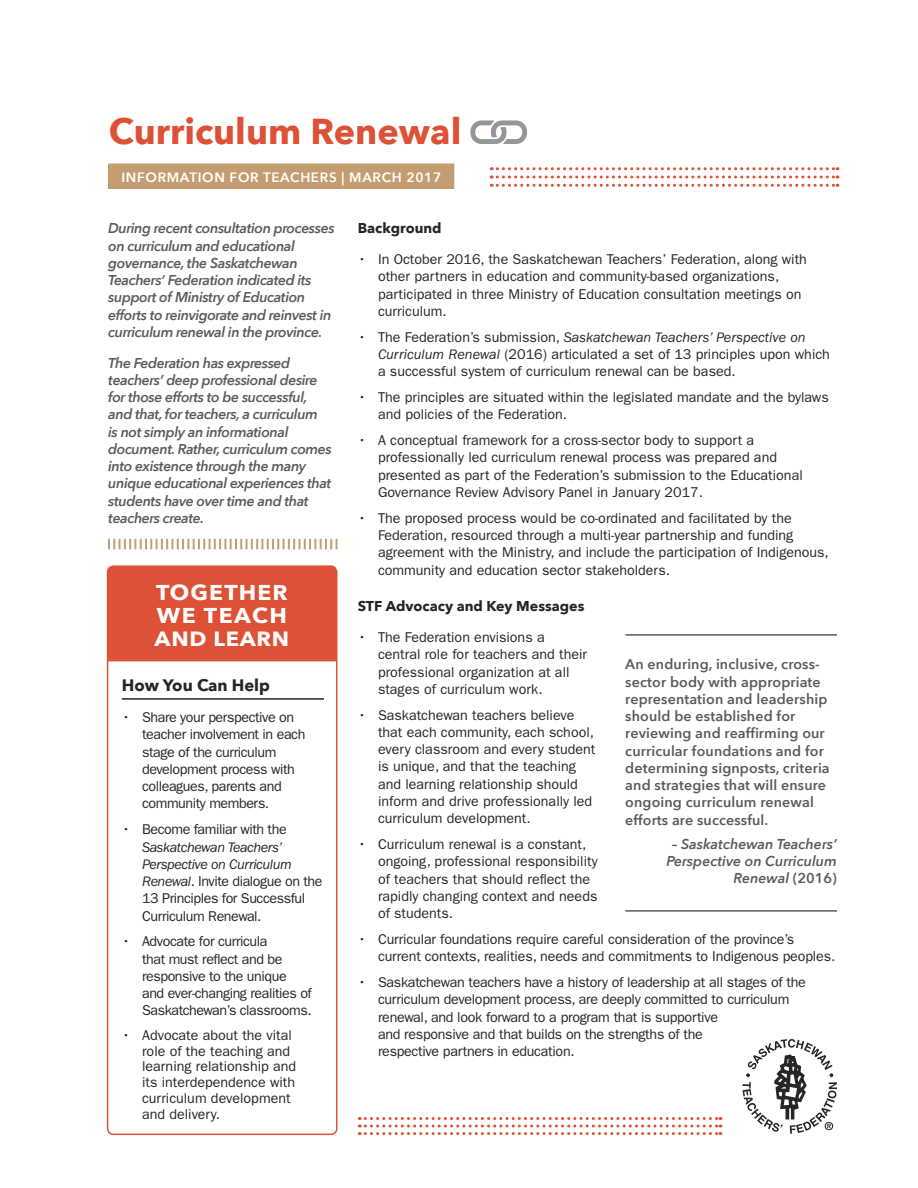
<style>
.page{position:relative;width:918px;height:1188px;background:#fff}
.page>*{position:absolute;margin:0;border:0;box-sizing:border-box;transform-origin:0 0}
.t1{font:700 36px "Avenir Next";color:#dd5236}
.t2{font:700 21.45px/23px "Avenir Next";letter-spacing:.05em;color:#fff;scale:1.07 1}
.t3{font:700 20.55px "Avenir Next";letter-spacing:.035em;color:#fff;scale:1.07 1}
.t4{font:700 16.5px "Avenir Next";color:#262527}
.t5{font:14.25px/17.2px "ITC Franklin Gothic Std";color:#262527}
.bold_italic_paragrap{font:italic 600 14.25px/17.2px "Avenir Next";letter-spacing:-.03em;color:#575c5e}
.t6{font:14.25px/17.2px "ITC Franklin Gothic Std";letter-spacing:-.03em;color:#262527}
.bold_italic_paragrap-2{font:600 14.25px/17.2px "Avenir Next";letter-spacing:.01em;color:#575c5e}
.t7{font:14.25px/17.2px "ITC Franklin Gothic Std";letter-spacing:-.02em;color:#262527}
.bold_italic_paragrap-3{font:italic 600 14.25px/17.2px "Avenir Next";color:#575c5e;text-align:right}
.t8{font:700 14.25px "Avenir Next";color:#262527}
.t9{font:600 13.5px "Avenir Next";letter-spacing:.05em;color:#fff}
.s1{font-style:italic}
.s2{font-style:normal}
</style>
<div class="page">
<svg style="left:491px;top:167px;width:347px;height:3px"></svg>
<svg style="left:491px;top:176px;width:347px;height:11px"></svg>
<div style="left:108px;top:163px;width:346px;height:26px;background:#c39d70"></div>
<svg style="left:470px;top:120px;width:57px;height:24px"></svg>
<svg style="left:108px;top:539px;width:229px;height:10px"></svg>
<svg style="left:742px;top:1039px;width:95px;height:95px"></svg>
<svg style="left:359px;top:1117px;width:362px;height:18px"></svg>
<hr style="left:625px;top:634px;width:212px;height:2px;background:#575c5e">
<hr style="left:625px;top:910px;width:212px;height:2px;background:#575c5e">
<svg style="left:106px;top:659px;width:232px;height:477px"></svg>
<div style="left:107px;top:565px;width:230px;height:95px;background:#dd5236"></div>
<p class="t1" style="left:109px;top:100px;width:354px">Curriculum Renewal</p>
<h1 class="t9" style="left:122px;top:166px;width:321px">INFORMATION FOR TEACHERS | MARCH 2017</h1>
<p class="bold_italic_paragrap" style="left:108px;top:219px;width:228px">During recent consultation processes on curriculum and educational governance, the Saskatchewan Teachers’ Federation indicated its support of Ministry of Education efforts to reinvigorate and reinvest in curriculum renewal in the province.</p>
<p class="bold_italic_paragrap" style="left:108px;top:354px;width:225px">The Federation has expressed teachers’ deep professional desire for those efforts to be successful, and that, for teachers, a curriculum<br>is not simply an informational document. Rather, curriculum comes into existence through the many unique educational experiences that students have over time and that teachers create.</p>
<p class="t2" style="left:156px;top:581px;width:124px">TOGETHER<br>WE TEACH</p>
<p class="t3" style="left:155px;top:621px;width:127px">AND LEARN</p>
<h2 class="t4" style="left:122px;top:671px;width:150px">How You Can Help</h2>
<p class="t6" style="left:142px;top:709px;width:165px;text-indent:-20px">• Share your perspective on teacher involvement in each stage of the curriculum development process with colleagues, parents and community members.</p>
<p class="t6" style="left:142px;top:821px;width:182px;text-indent:-20px">• Become familiar with the<br><span class="s1">Saskatchewan Teachers’<br>Perspective on Curriculum<br>Renewal</span>. Invite dialogue on the<br>13 Principles for Successful<br>Curriculum Renewal.</p>
<p class="t6" style="left:142px;top:933px;width:171px;text-indent:-20px">• Advocate for curricula<br>that must reflect and be responsive to the unique and ever-changing realities of<br>Saskatchewan’s classrooms.</p>
<p class="t5" style="left:142px;top:1027px;width:156px;line-height:15.8px;text-indent:-20px">• Advocate about the vital role of the teaching and learning relationship and its interdependence with curriculum development and delivery.</p>
<h3 class="t8" style="left:358px;top:216px;width:85px">Background</h3>
<p class="t5" style="left:378px;top:251px;width:430px;text-indent:-20px">• In October 2016, the Saskatchewan Teachers’ Federation, along with other partners in education and community-based organizations, participated in three Ministry of Education consultation meetings on curriculum.</p>
<p class="t5" style="left:378px;top:328px;width:453px;text-indent:-20px">• The Federation’s submission, <span class="s1">Saskatchewan Teachers’ Perspective on<br>Curriculum Renewal</span> (2016) articulated a set of 13 principles upon which a successful system of curriculum renewal can be based.</p>
<p class="t5" style="left:378px;top:389px;width:452px;text-indent:-20px">• The principles are situated within the legislated mandate and the bylaws and policies of the Federation.</p>
<p class="t5" style="left:378px;top:432px;width:426px;text-indent:-20px">• A conceptual framework for a cross-sector body to support a professionally led curriculum renewal process was prepared and presented as part of the Federation’s submission to the Educational Governance Review Advisory Panel in January 2017.</p>
<p class="t5" style="left:378px;top:509px;width:452px;text-indent:-20px">• The proposed process would be co-ordinated and facilitated by the Federation, resourced through a multi-year partnership and funding agreement with the Ministry, and include the participation of Indigenous, community and education sector stakeholders.</p>
<h3 class="t8" style="left:358px;top:594px;width:228px">STF Advocacy and Key Messages</h3>
<p class="t5" style="left:378px;top:629px;width:211px;text-indent:-20px">• The Federation envisions a central role for teachers and their professional organization at all stages of curriculum work.</p>
<p class="t5" style="left:378px;top:706px;width:219px;text-indent:-20px">• Saskatchewan teachers believe that each community, each school, every classroom and every student is unique, and that the teaching and learning relationship should inform and drive professionally led curriculum development.</p>
<p class="t5" style="left:378px;top:836px;width:221px;text-indent:-20px">• Curriculum renewal is a constant, ongoing, professional responsibility of teachers that should reflect the rapidly changing context and needs of students.</p>
<p class="t5" style="left:378px;top:931px;width:459px;text-indent:-20px">• Curricular foundations require careful consideration of the province’s current contexts, realities, needs and commitments to Indigenous peoples.</p>
<p class="t7" style="left:378px;top:974px;width:429px;text-indent:-20px">• Saskatchewan teachers have a history of leadership at all stages of the curriculum development process, are deeply committed to curriculum renewal, and look forward to a program that is supportive<br>and responsive and that builds on the strengths of the<br>respective partners in education.</p>
<p class="bold_italic_paragrap-2" style="left:625px;top:655px;width:206px">An enduring, inclusive, cross&shy;sector body with appropriate representation and leadership should be established for reviewing and reaffirming our curricular foundations and for determining signposts, criteria and strategies that will ensure ongoing curriculum renewal efforts are successful.</p>
<p class="bold_italic_paragrap-3" style="left:666px;top:835px;width:172px"><span class="s2">–</span> Saskatchewan Teachers’<br>Perspective on Curriculum<br>Renewal <span class="s2">(2016)</span></p>
</div>
